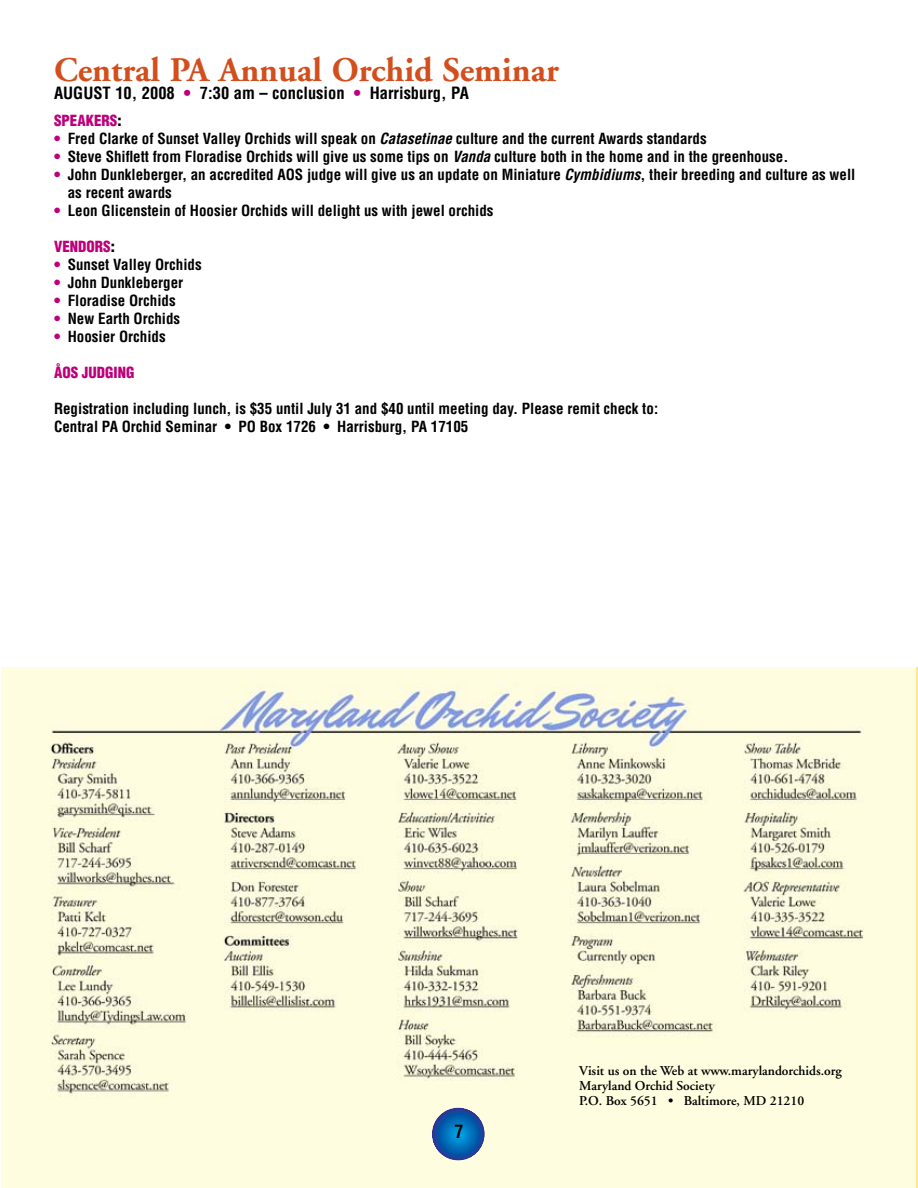
<style>
.page{position:relative;width:918px;height:1188px;background:#fff}
.page>*{position:absolute;margin:0;border:0;box-sizing:border-box;transform-origin:0 0}
.t1{font:700 34.5px "Adobe Garamond";color:#d24f1d}
.t2{font:700 condensed 16.5px "Helvetica";color:#000}
.t3{font:700 condensed 15px/18px "Helvetica";color:#000}
.t4{font:900 condensed 15px "Helvetica";color:#bd007a}
.t5{font:600 13.5px/15px "Adobe Garamond";color:#000}
.s1{color:#bd007a}
.s2{color:#000}
.s3{font-style:italic}
</style>
<div class="page">
<img style="left:2px;top:668px;width:914px;height:520px">
<svg style="left:432px;top:1108px;width:53px;height:52px;background:#0c5faf"></svg>
<h1 class="t1" style="left:54px;top:52px;width:506px">Central PA Annual Orchid Seminar</h1>
<p class="t2" style="left:54px;top:83px;width:417px">AUGUST 10, 2008 <span class="s1">•</span> 7:30 am – conclusion <span class="s1">•</span> Harrisburg, PA</p>
<p class="t4" style="left:54px;top:112px;width:69px">SPEAKERS<span class="s2">:</span></p>
<p class="t3" style="left:54px;top:130px;width:654px"><span class="s1">•</span> Fred Clarke of Sunset Valley Orchids will speak on <span class="s3">Catasetinae</span> culture and the current Awards standards</p>
<p class="t3" style="left:54px;top:148px;width:736px"><span class="s1">•</span> Steve Shiflett from Floradise Orchids will give us some tips on <span class="s3">Vanda</span> culture both in the home and in the greenhouse.</p>
<p class="t3" style="left:68px;top:166px;width:789px;text-indent:-14px"><span class="s1">•</span> John Dunkleberger, an accredited AOS judge will give us an update on Miniature <span class="s3">Cymbidiums</span>, their breeding and culture as well as recent awards</p>
<p class="t3" style="left:54px;top:202px;width:441px"><span class="s1">•</span> Leon Glicenstein of Hoosier Orchids will delight us with jewel orchids</p>
<p class="t4" style="left:54px;top:238px;width:62px">VENDORS<span class="s2">:</span></p>
<p class="t3" style="left:54px;top:256px;width:149px"><span class="s1">•</span> Sunset Valley Orchids</p>
<p class="t3" style="left:54px;top:274px;width:131px"><span class="s1">•</span> John Dunkleberger</p>
<p class="t3" style="left:54px;top:292px;width:123px"><span class="s1">•</span> Floradise Orchids</p>
<p class="t3" style="left:54px;top:310px;width:128px"><span class="s1">•</span> New Earth Orchids</p>
<p class="t3" style="left:54px;top:328px;width:113px"><span class="s1">•</span> Hoosier Orchids</p>
<p class="t4" style="left:54px;top:364px;width:82px">åOS Judging</p>
<p class="t3" style="left:54px;top:400px;width:606px">Registration including lunch, is $35 until July 31 and $40 until meeting day. Please remit check to:<br>Central PA Orchid Seminar • PO Box 1726 • Harrisburg, PA 17105</p>
<p class="t5" style="left:579px;top:1063px;width:264px">Visit us on the Web at www.marylandorchids.org<br>Maryland Orchid Society<br>P.O. Box 5651 • Baltimore, MD 21210</p>
</div>
